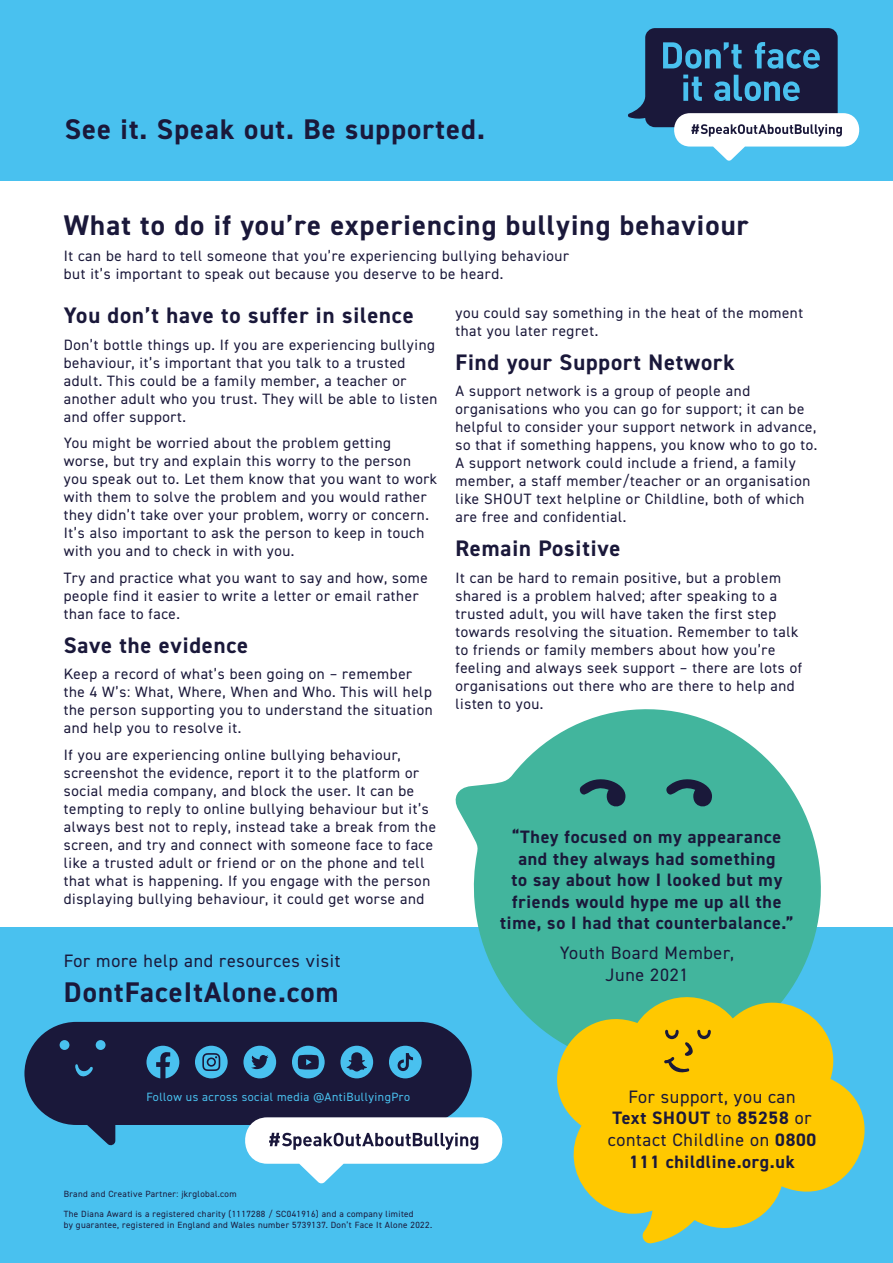
<style>
.page{position:relative;width:893px;height:1263px;background:#fff}
.page>*{position:absolute;margin:0;border:0;box-sizing:border-box;transform-origin:0 0}
.t1{font:700 28.5px "DIN2014";letter-spacing:.04em;color:#1a183a}
.t2{font:700 22.5px "DIN2014";letter-spacing:.04em;color:#1a183a}
.t3{font:700 18px/21.6px "DIN2014";letter-spacing:.04em;color:#1a183a;text-align:center}
.t4{font:18px/21.6px "DIN2014";letter-spacing:.04em;color:#1a183a;text-align:center}
.t5{font:15px/18px "DIN2014";letter-spacing:.04em;color:#1a183a}
.t6{font:12px "DIN2014";letter-spacing:.04em;color:#49c1ef}
.t7{font:9px/19.4px "DIN2014";letter-spacing:.04em;color:#1a183a}
.s1{font-weight:700}
</style>
<div class="page">
<div style="left:0;top:927px;width:893px;height:336px;background:#49c1ef"></div>
<div style="left:0;top:0;width:893px;height:181px;background:#49c1ef"></div>
<svg style="left:455px;top:709px;width:366px;height:306px;fill:#42b59d"></svg>
<svg style="left:579px;top:772px;width:133px;height:38px"></svg>
<svg style="left:628px;top:28px;width:232px;height:133px"></svg>
<svg style="left:526px;top:978px;width:339px;height:266px;fill:#ffc800"></svg>
<svg style="left:664px;top:1030px;width:47px;height:44px"></svg>
<svg style="left:24px;top:1022px;width:448px;height:124px;fill:#1a183a"></svg>
<svg style="left:60px;top:1040px;width:46px;height:40px"></svg>
<svg style="left:238px;top:1117px;width:265px;height:67px"></svg>
<svg style="left:292px;top:1046px;width:33px;height:32px"></svg>
<svg style="left:243px;top:1046px;width:33px;height:32px"></svg>
<svg style="left:195px;top:1046px;width:33px;height:32px"></svg>
<svg style="left:340px;top:1046px;width:33px;height:32px"></svg>
<svg style="left:389px;top:1046px;width:33px;height:32px"></svg>
<svg style="left:146px;top:1046px;width:33px;height:32px"></svg>
<h1 class="t1" style="left:65px;top:111px;width:422px">See it. Speak out. Be supported.</h1>
<h1 class="t1" style="left:64px;top:206px;width:686px">What to do if you’re experiencing bullying behaviour</h1>
<p class="t5" style="left:64px;top:247px;width:507px">It can be hard to tell someone that you’re experiencing bullying behaviour but it’s important to speak out because you deserve to be heard.</p>
<h2 class="t2" style="left:64px;top:301px;width:351px">You don’t have to suffer in silence</h2>
<p class="t5" style="left:64px;top:335px;width:375px">Don’t bottle things up. If you are experiencing bullying behaviour, it’s important that you talk to a trusted adult. This could be a family member, a teacher or another adult who you trust. They will be able to listen and offer support.</p>
<p class="t5" style="left:64px;top:434px;width:375px">You might be worried about the problem getting worse, but try and explain this worry to the person you speak out to. Let them know that you want to work with them to solve the problem and you would rather they didn’t take over your problem, worry or concern.<br>It’s also important to ask the person to keep in touch with you and to check in with you.</p>
<p class="t5" style="left:64px;top:568px;width:366px">Try and practice what you want to say and how, some people find it easier to write a letter or email rather than face to face.</p>
<h2 class="t2" style="left:64px;top:630px;width:186px">Save the evidence</h2>
<p class="t5" style="left:64px;top:665px;width:370px">Keep a record of what’s been going on – remember the 4 W’s: What, Where, When and Who. This will help the person supporting you to understand the situation and help you to resolve it.</p>
<p class="t5" style="left:64px;top:745px;width:374px">If you are experiencing online bullying behaviour, screenshot the evidence, report it to the platform or social media company, and block the user. It can be tempting to reply to online bullying behaviour but it’s always best not to reply, instead take a break from the screen, and try and connect with someone face to face like a trusted adult or friend or on the phone and tell that what is happening. If you engage with the person displaying bullying behaviour, it could get worse and</p>
<p class="t5" style="left:455px;top:303px;width:349px">you could say something in the heat of the moment that you later regret.</p>
<h2 class="t2" style="left:455px;top:347px;width:281px">Find your Support Network</h2>
<p class="t5" style="left:455px;top:382px;width:363px">A support network is a group of people and organisations who you can go for support; it can be helpful to consider your support network in advance, so that if something happens, you know who to go to.<br>A support network could include a friend, a family member, a staff member/teacher or an organisation like SHOUT text helpline or Childline, both of which are free and confidential.</p>
<h2 class="t2" style="left:455px;top:533px;width:166px">Remain Positive</h2>
<p class="t5" style="left:455px;top:568px;width:348px">It can be hard to remain positive, but a problem shared is a problem halved; after speaking to a trusted adult, you will have taken the first step towards resolving the situation. Remember to talk to friends or family members about how you’re feeling and always seek support – there are lots of organisations out there who are there to help and listen to you.</p>
<p class="t3" style="left:500px;top:826px;width:295px">“They focused on my appearance and they always had something<br>to say about how I looked but my friends would hype me up all the time, so I had that counterbalance.”</p>
<p class="t4" style="left:560px;top:942px;width:176px">Youth Board Member,<br>June 2021</p>
<p class="t4" style="left:64px;top:950px;width:278px">For more help and resources visit</p>
<h1 class="t1" style="left:64px;top:973px;width:276px">DontFaceItAlone.com</h1>
<p class="t6" style="left:146px;top:1090px;width:265px">Follow us across social media @AntiBullyingPro</p>
<p class="t7" style="left:64px;top:1184px;width:351px">Brand and Creative Partner: jkrglobal.com<br>The Diana Award is a registered charity (1117288 / SC041916) and a company limited</p>
<p class="t7" style="left:64px;top:1215px;width:370px">by guarantee, registered in England and Wales number 5739137. Don’t Face It Alone 2022.</p>
<p class="t4" style="left:608px;top:1085px;width:210px">For support, you can<br><span class="s1">Text SHOUT</span> to <span class="s1">85258</span> or contact Childline on <span class="s1">0800<br>111 childline.org.uk</span></p>
</div>
